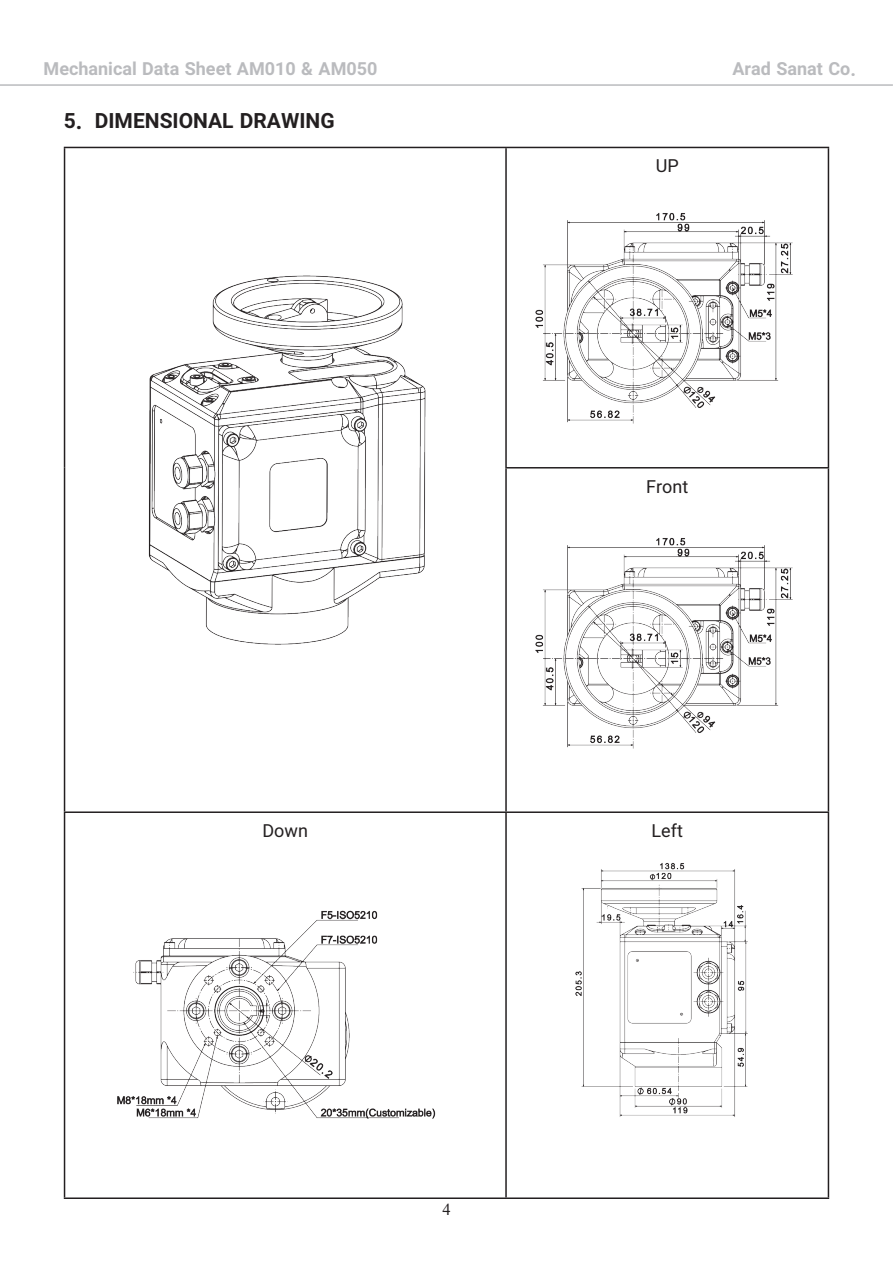
<style>
.page{position:relative;width:893px;height:1263px;background:#fff}
.page>*{position:absolute;margin:0;border:0;box-sizing:border-box;transform-origin:0 0}
.Titr{font:700 21px "IRAN Sans";color:#231f20}
.t1{font:700 18px "IRAN Sans";color:#babbbe}
.t2{font:18px "IRAN Sans";color:#231f20}
.t3{font:16.5px "Times New Roman";color:#231f20}
</style>
<div class="page">
<hr style="left:0;top:84px;width:892px;height:2px;background:#babbbe">
<hr style="left:505px;top:148px;width:2px;height:319px;background:#231f20">
<hr style="left:505px;top:467px;width:324px;height:1px;background:#231f20">
<hr style="left:505px;top:468px;width:2px;height:343px;background:#231f20">
<hr style="left:64px;top:811px;width:442px;height:2px;background:#231f20">
<hr style="left:506px;top:811px;width:323px;height:2px;background:#231f20">
<hr style="left:505px;top:813px;width:2px;height:384px;background:#231f20">
<hr style="left:64px;top:147px;width:442px;height:1px;background:#231f20">
<hr style="left:64px;top:148px;width:1px;height:320px;background:#231f20">
<hr style="left:64px;top:468px;width:1px;height:343px;background:#231f20">
<hr style="left:506px;top:147px;width:323px;height:1px;background:#231f20">
<hr style="left:828px;top:148px;width:1px;height:319px;background:#231f20">
<hr style="left:828px;top:468px;width:1px;height:343px;background:#231f20">
<hr style="left:64px;top:813px;width:1px;height:384px;background:#231f20">
<hr style="left:828px;top:813px;width:1px;height:384px;background:#231f20">
<hr style="left:64px;top:1197px;width:442px;height:2px;background:#231f20">
<hr style="left:506px;top:1197px;width:323px;height:2px;background:#231f20">
<img style="left:148px;top:275px;width:278px;height:370px">
<img style="left:535px;top:212px;width:258px;height:212px">
<img style="left:535px;top:537px;width:258px;height:212px">
<img style="left:117px;top:910px;width:319px;height:209px">
<img style="left:575px;top:863px;width:173px;height:254px">
<p class="t1" style="left:44px;top:58px;width:335px">Mechanical Data Sheet AM010 &amp; AM050</p>
<p class="t1" style="left:732px;top:58px;width:125px">Arad Sanat Co.</p>
<p class="Titr" style="left:64px;top:109px;width:272px">5. DIMENSIONAL DRAWING</p>
<p class="t2" style="left:656px;top:155px;width:25px">UP</p>
<p class="t2" style="left:646px;top:476px;width:44px">Front</p>
<p class="t2" style="left:262px;top:820px;width:47px">Down</p>
<p class="t2" style="left:652px;top:820px;width:33px">Left</p>
<p class="t3" style="left:442px;top:1198px;width:10px">4</p>
</div>
